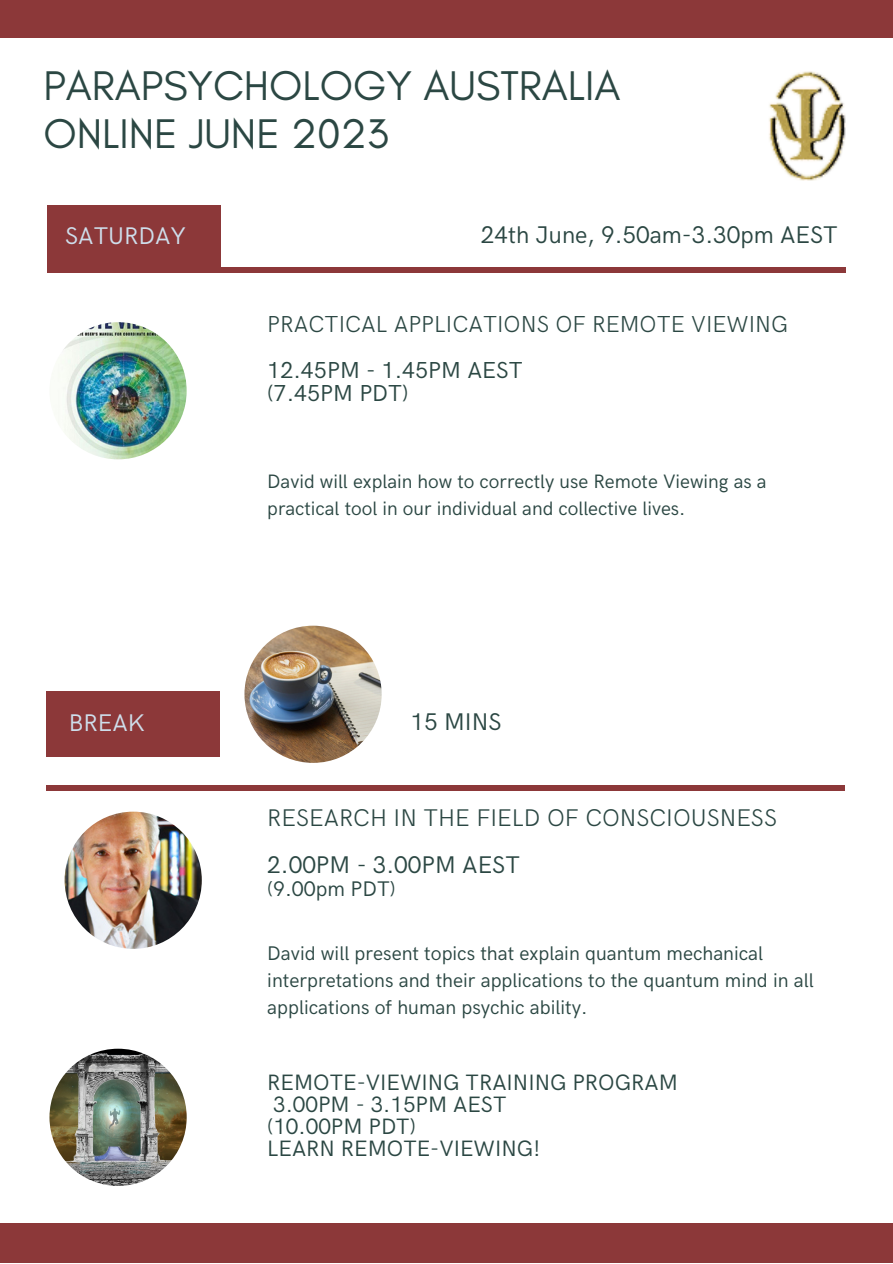
<style>
.page{position:relative;width:893px;height:1264px;background:#fff}
.page>*{position:absolute;margin:0;border:0;box-sizing:border-box;transform-origin:0 0}
.t1{font:42.3px "Glacial Indifference";color:#2b4743}
.t2{font:24.15px "HK Grotesk";color:#2b4743}
.t3{font:300 24.15px "HK Grotesk";color:#2b4743}
.t4{font:24.15px "HK Grotesk";color:#cedeeb}
.t5{font:300 23.1px "HK Grotesk";color:#2b4743}
.t6{font:23.1px "HK Grotesk";color:#2b4743}
.t7{font:22.35px "HK Grotesk";color:#2b4743}
.t8{font:21.15px "HK Grotesk";color:#2b4743}
.t9{font:19.8px/27px "HK Grotesk";color:#2b4743}
.t10{font:19.5px/26.5px "HK Grotesk";color:#2b4743}
</style>
<div class="page">
<div style="left:48px;top:267px;width:797px;height:6px;background:#8c3839"></div>
<div style="left:47px;top:205px;width:173px;height:67px;background:#8c3839"></div>
<img style="left:769px;top:71px;width:77px;height:110px">
<div style="left:47px;top:784px;width:797px;height:6px;background:#8c3839"></div>
<div style="left:46px;top:692px;width:173px;height:65px;background:#8c3839"></div>
<img style="left:49px;top:322px;width:138px;height:137px;border-radius:50%">
<img style="left:244px;top:625px;width:137px;height:138px;border-radius:50%">
<img style="left:65px;top:811px;width:137px;height:137px;border-radius:50%">
<img style="left:49px;top:1048px;width:138px;height:137px;border-radius:50%">
<div style="left:0;top:1223px;width:892px;height:39px;background:#8c3839"></div>
<div style="left:0;top:0;width:892px;height:38px;background:#8c3839"></div>
<p class="t1" style="left:43px;top:60px;width:578px">PARAPSYCHOLOGY AUSTRALIA</p>
<p class="t1" style="left:43px;top:108px;width:347px">ONLINE JUNE 2023</p>
<p class="t4" style="left:65px;top:222px;width:122px">SATURDAY</p>
<p class="t2" style="left:481px;top:222px;width:358px">24th June, 9.50am-3.30pm AEST</p>
<p class="t5" style="left:267px;top:311px;width:522px">PRACTICAL APPLICATIONS OF REMOTE VIEWING</p>
<p class="t6" style="left:267px;top:357px;width:257px">12.45PM - 1.45PM AEST</p>
<p class="t6" style="left:267px;top:380px;width:143px">(7.45PM PDT)</p>
<p class="t10" style="left:267px;top:469px;width:501px">David will explain how to correctly use Remote Viewing as a practical tool in our individual and collective lives.</p>
<p class="t4" style="left:69px;top:709px;width:78px">BREAK</p>
<p class="t2" style="left:410px;top:708px;width:93px">15 MINS</p>
<p class="t3" style="left:267px;top:804px;width:511px">RESEARCH IN THE FIELD OF CONSCIOUSNESS</p>
<p class="t2" style="left:267px;top:851px;width:254px">2.00PM - 3.00PM AEST</p>
<p class="t8" style="left:267px;top:876px;width:130px">(9.00pm PDT)</p>
<p class="t9" style="left:267px;top:940px;width:548px">David will present topics that explain quantum mechanical interpretations and their applications to the quantum mind in all applications of human psychic ability.</p>
<p class="t7" style="left:267px;top:1069px;width:412px">REMOTE-VIEWING TRAINING PROGRAM</p>
<p class="t7" style="left:273px;top:1091px;width:235px">3.00PM - 3.15PM AEST</p>
<p class="t7" style="left:267px;top:1113px;width:150px">(10.00PM PDT)</p>
<p class="t7" style="left:267px;top:1136px;width:274px">LEARN REMOTE-VIEWING!</p>
</div>
